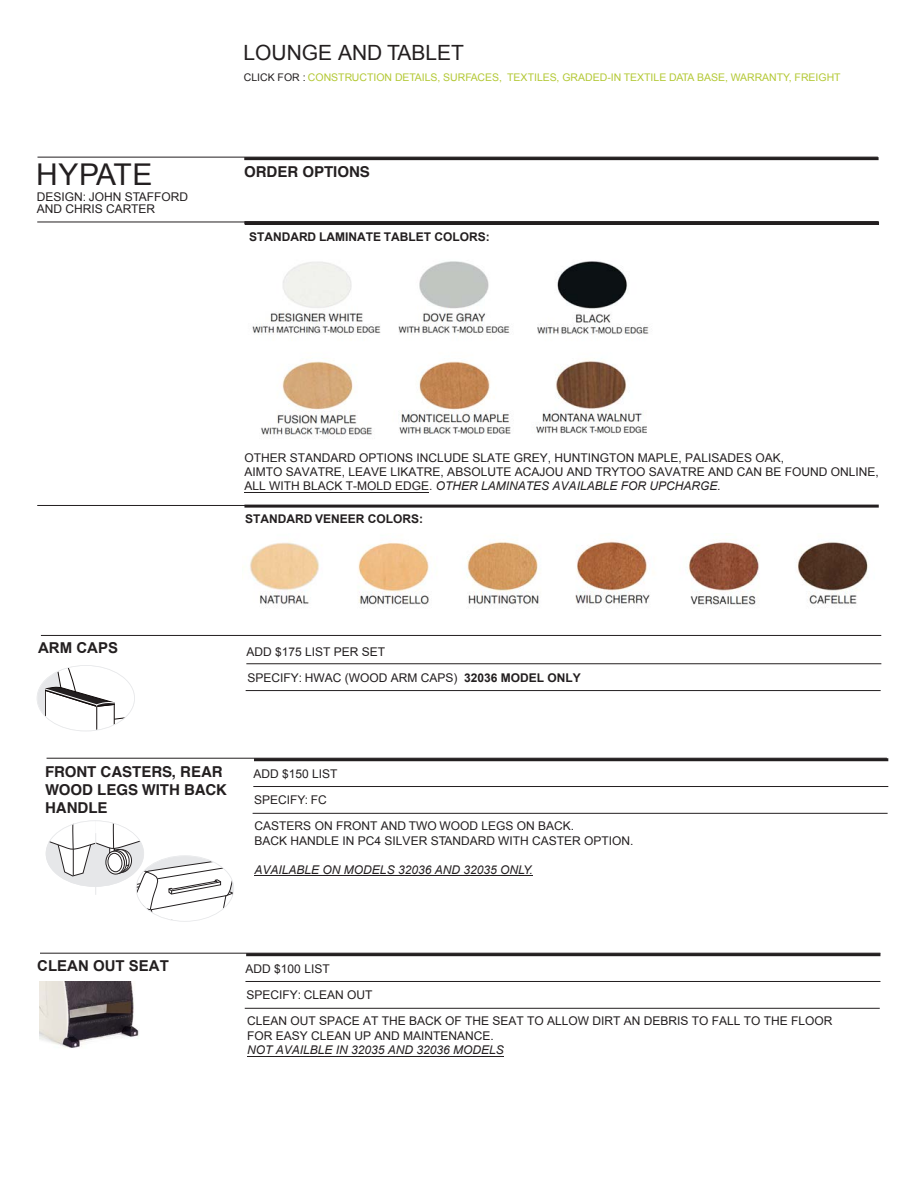
<style>
.page{position:relative;width:918px;height:1188px;background:#fff}
.page>*{position:absolute;margin:0;border:0;box-sizing:border-box;transform-origin:0 0}
.t1{font:30px "Arial";letter-spacing:.025em;color:#231f20}
.t2{font:21px "Arial";color:#231f20}
.t3{font:700 15px/18px "Helvetica";color:#231f20}
.t4{font:700 15px "Arial";color:#231f20}
.t5{font:12px/26.1px "Arial";color:#231f20}
.t6{font:italic 12px "Arial";color:#231f20}
.t7{font:700 12px "Arial";color:#231f20}
.t8{font:10.5px "Arial";color:#b3c834}
.s1{color:#231f20}
.s2{font-style:italic}
.s3{font-style:inherit}
.s4{font-weight:700}
</style>
<div class="page">
<hr style="left:38px;top:157px;width:840px;height:1px;background:#231f20">
<hr style="left:244px;top:157px;width:635px;height:3px;background:#231f20">
<hr style="left:47px;top:758px;width:840px;height:1px;background:#231f20">
<hr style="left:253px;top:786px;width:635px;height:1px;background:#231f20">
<hr style="left:253px;top:813px;width:635px;height:1px;background:#231f20">
<hr style="left:255px;top:875px;width:278px;height:1px;background:#231f20">
<hr style="left:254px;top:758px;width:634px;height:3px;background:#231f20">
<svg style="left:46px;top:823px;width:187px;height:98px"></svg>
<div style="left:46px;top:820px;width:98px;height:67px;border:2px solid #e6e7e9;border-radius:50%"></div>
<hr style="left:95px;top:833px;width:1px;height:62px;background:#e6e7e9">
<img style="left:250px;top:541px;width:618px;height:67px">
<hr style="left:37px;top:222px;width:841px;height:1px;background:#231f20">
<hr style="left:245px;top:222px;width:634px;height:3px;background:#231f20">
<hr style="left:244px;top:221px;width:635px;height:3px;background:#231f20">
<hr style="left:245px;top:492px;width:184px;height:1px;background:#231f20">
<img style="left:252px;top:261px;width:397px;height:174px">
<hr style="left:37px;top:505px;width:841px;height:1px;background:#231f20">
<hr style="left:244px;top:505px;width:635px;height:3px;background:#231f20">
<hr style="left:41px;top:635px;width:840px;height:1px;background:#231f20">
<hr style="left:246px;top:663px;width:635px;height:1px;background:#231f20">
<hr style="left:246px;top:690px;width:635px;height:1px;background:#231f20">
<div style="left:37px;top:666px;width:97px;height:65px;background:#e6e7e9;border-radius:50%"></div>
<svg style="left:45px;top:668px;width:89px;height:63px"></svg>
<div style="left:37px;top:665px;width:98px;height:66px;border:2px solid #e6e7e9;border-radius:50%"></div>
<hr style="left:40px;top:953px;width:840px;height:1px;background:#231f20">
<hr style="left:245px;top:981px;width:635px;height:1px;background:#231f20">
<hr style="left:245px;top:1008px;width:635px;height:1px;background:#231f20">
<hr style="left:247px;top:1056px;width:257px;height:1px;background:#231f20">
<hr style="left:246px;top:953px;width:634px;height:3px;background:#231f20">
<img style="left:39px;top:981px;width:100px;height:67px">
<h2 class="t2" style="left:244px;top:39px;width:222px">LOUNGE AND TABLET</h2>
<h1 class="t1" style="left:36px;top:155px;width:118px">HYPATE</h1>
<p class="t5" style="left:37px;top:192px;width:153px;line-height:11.2px">DESIGN: JOHN STAFFORD<br>AND CHRIS CARTER</p>
<p class="t8" style="left:244px;top:71px;width:598px"><span class="s1">CLICK FOR :</span> CONSTRUCTION DETAILS, SURFACES, TEXTILES, GRADED-IN TEXTILE DATA BASE, WARRANTY, FREIGHT</p>
<p class="t3" style="left:244px;top:163px;width:127px">ORDER OPTIONS</p>
<p class="t7" style="left:249px;top:228px;width:242px">STANDARD LAMINATE TABLET COLORS:</p>
<p class="t5" style="left:245px;top:450px;width:636px;line-height:14.4px">OTHER STANDARD OPTIONS INCLUDE SLATE GREY, HUNTINGTON MAPLE, PALISADES OAK,<br>AIMTO SAVATRE, LEAVE LIKATRE, ABSOLUTE ACAJOU AND TRYTOO SAVATRE AND CAN BE FOUND ONLINE,<br>ALL WITH BLACK T-MOLD EDGE. <span class="s2">OTHER LAMINATES AVAILABLE FOR UPCHARGE.</span></p>
<p class="t7" style="left:245px;top:511px;width:180px">STANDARD VENEER COLORS:</p>
<p class="t4" style="left:38px;top:638px;width:81px">ARM CAPS</p>
<p class="t5" style="left:247px;top:638px;width:140px">ADD $1<span class="s3">75</span> LIST PER SET</p>
<p class="t5" style="left:247px;top:664px;width:335px">SPECIFY: <span class="s3">H</span>W<span class="s3">A</span>C (WOOD ARM CAPS) <span class="s4">32036 MODEL ONLY</span></p>
<p class="t3" style="left:45px;top:763px;width:179px">FRONT CASTERS, REAR</p>
<p class="t5" style="left:254px;top:761px;width:86px">ADD $150 LIST</p>
<p class="t3" style="left:45px;top:781px;width:183px">WOOD LEGS WITH BACK<br>HANDLE</p>
<p class="t5" style="left:254px;top:787px;width:321px">SPECIFY: FC<br>CASTERS ON FRONT AND TWO WOOD LEGS ON BACK.</p>
<p class="t5" style="left:255px;top:828px;width:380px">BACK HANDLE IN PC4 SILVER STANDARD WITH CASTER OPTION.</p>
<p class="t6" style="left:255px;top:862px;width:280px">AVAILABLE ON MODELS 32036 AND 32035 ONLY.</p>
<p class="t4" style="left:37px;top:955px;width:133px">CLEAN OUT SEAT</p>
<p class="t5" style="left:246px;top:956px;width:86px">ADD $100 LIST</p>
<p class="t5" style="left:246px;top:982px;width:588px">SPECIFY: CLEAN OUT<br>CLEAN OUT SPACE AT THE BACK OF THE SEAT TO ALLOW DIRT AN DEBRIS TO FALL TO THE FLOOR</p>
<p class="t5" style="left:247px;top:1022px;width:248px">FOR EASY CLEAN UP AND MAINTENANCE.</p>
<p class="t6" style="left:247px;top:1042px;width:258px">NOT AVAILBLE IN 32035 AND 32036 MODELS</p>
</div>
